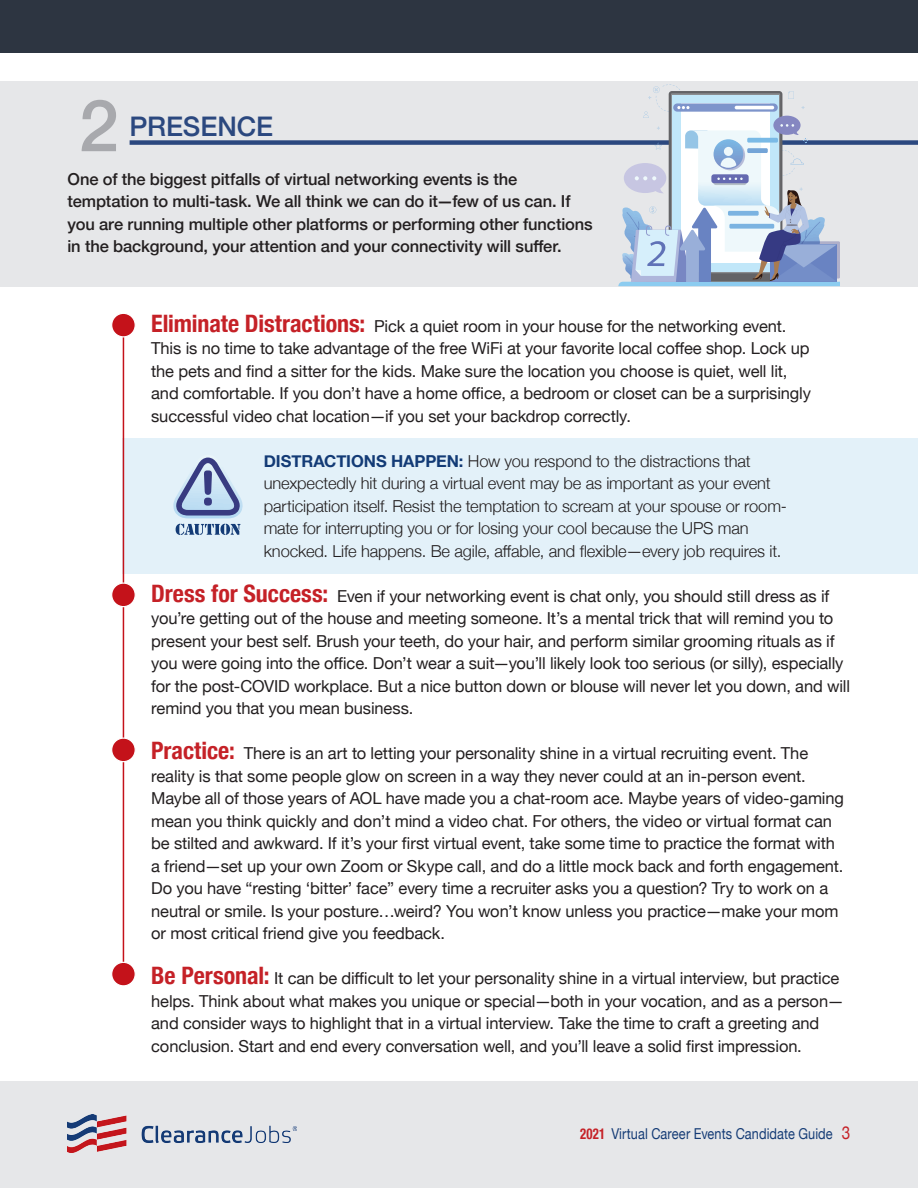
<style>
.page{position:relative;width:918px;height:1188px;background:#fff}
.page>*{position:absolute;margin:0;border:0;box-sizing:border-box;transform-origin:0 0}
.t1{font:500 72px "Helvetica Neue";color:#a8a9ad}
.t2{font:500 27px "Helvetica Neue";color:#2b487f}
.Chart_Head{font:16.5px/22.5px "Helvetica Neue";letter-spacing:-.01em;color:#231f20}
.Chart_Head-2{font:300 16.5px/22.5px "Helvetica Neue";letter-spacing:-.005em;color:#231f20}
.Chart_Head-3{font:500 16.5px/22.5px "Helvetica Neue";letter-spacing:-.005em;color:#231f20}
.t3{font:15px "Helvetica Neue";letter-spacing:.005em;color:#153c76;scale:.85 1}
.s1{font-weight:700;font-stretch:condensed;font-size:24px;color:#c52127}
.s2{font-weight:700;color:#133b76}
.s3{font-weight:700;font-stretch:condensed;color:#c52127}
.s4{font-size:18px;color:#c52127}
</style>
<div class="page">
<div style="left:0;top:1082px;width:918px;height:106px;background:#e6e7e9"></div>
<img style="left:68px;top:1115px;width:229px;height:37px">
<div style="left:0;top:81px;width:918px;height:205px;background:#e6e7e9"></div>
<div style="left:123px;top:439px;width:795px;height:135px;background:#e3f1f9"></div>
<hr style="left:123px;top:325px;width:1px;height:649px;background:#c4121a">
<div style="left:112px;top:313px;width:23px;height:24px;background:#c4121a;border-radius:50%"></div>
<div style="left:111px;top:313px;width:25px;height:24px;border:1px solid #fff;border-radius:50%"></div>
<div style="left:112px;top:583px;width:23px;height:24px;background:#c4121a;border-radius:50%"></div>
<div style="left:111px;top:583px;width:25px;height:24px;border:1px solid #fff;border-radius:50%"></div>
<div style="left:112px;top:738px;width:23px;height:24px;background:#c4121a;border-radius:50%"></div>
<div style="left:111px;top:738px;width:25px;height:24px;border:1px solid #fff;border-radius:50%"></div>
<div style="left:112px;top:962px;width:23px;height:24px;background:#c4121a;border-radius:50%"></div>
<div style="left:111px;top:962px;width:25px;height:24px;border:1px solid #fff;border-radius:50%"></div>
<div style="left:130px;top:140px;width:788px;height:5px;background:#2b487f"></div>
<div style="left:0;top:0;width:918px;height:52px;background:#2d3541"></div>
<svg style="left:618px;top:85px;width:222px;height:201px"></svg>
<svg style="left:173px;top:457px;width:70px;height:61px"></svg>
<svg style="left:176px;top:524px;width:65px;height:11px"></svg>
<p class="t1" style="left:79px;top:68px;width:42px">2</p>
<p class="t2" style="left:130px;top:105px;width:145px">PRESENCE</p>
<p class="Chart_Head-3" style="left:68px;top:166px;width:527px">One of the biggest pitfalls of virtual networking events is the temptation to multi-task. We all think we can do it—few of us can. If you are running multiple other platforms or performing other functions in the background, your attention and your connectivity will suffer.</p>
<p class="Chart_Head" style="left:151px;top:316px;width:661px"><span class="s1">Eliminate Distractions:</span> Pick a quiet room in your house for the networking event.<br>This is no time to take advantage of the free WiFi at your favorite local coffee shop. Lock up the pets and find a sitter for the kids. Make sure the location you choose is quiet, well lit, and comfortable. If you don’t have a home office, a bedroom or closet can be a surprisingly successful video chat location—if you set your backdrop correctly.</p>
<p class="Chart_Head-2" style="left:264px;top:448px;width:525px"><span class="s2">DISTRACTIONS HAPPEN:</span> How you respond to the distractions that unexpectedly hit during a virtual event may be as important as your event participation itself. Resist the temptation to scream at your spouse or room&shy;mate for interrupting you or for losing your cool because the UPS man knocked. Life happens. Be agile, affable, and flexible—every job requires it.</p>
<p class="Chart_Head" style="left:151px;top:586px;width:700px"><span class="s1">Dress for Success:</span> Even if your networking event is chat only, you should still dress as if you’re getting out of the house and meeting someone. It’s a mental trick that will remind you to present your best self. Brush your teeth, do your hair, and perform similar grooming rituals as if you were going into the office. Don’t wear a suit—you’ll likely look too serious (or silly), especially for the post-COVID workplace. But a nice button down or blouse will never let you down, and will remind you that you mean business.</p>
<p class="Chart_Head" style="left:151px;top:743px;width:694px"><span class="s1">Practice:</span> There is an art to letting your personality shine in a virtual recruiting event. The reality is that some people glow on screen in a way they never could at an in-person event.<br>Maybe all of those years of AOL have made you a chat-room ace. Maybe years of video-gaming mean you think quickly and don’t mind a video chat. For others, the video or virtual format can be stilted and awkward. If it’s your first virtual event, take some time to practice the format with a friend—set up your own Zoom or Skype call, and do a little mock back and forth engagement.<br>Do you have “resting ‘bitter’ face” every time a recruiter asks you a question? Try to work on a neutral or smile. Is your posture…weird? You won’t know unless you practice—make your mom or most critical friend give you feedback.</p>
<p class="Chart_Head" style="left:151px;top:968px;width:694px"><span class="s1">Be Personal:</span> It can be difficult to let your personality shine in a virtual interview, but practice helps. Think about what makes you unique or special—both in your vocation, and as a person— and consider ways to highlight that in a virtual interview. Take the time to craft a greeting and conclusion. Start and end every conversation well, and you’ll leave a solid first impression.</p>
<p class="t3" style="left:580px;top:1123px;width:320px"><span class="s3">2021</span> Virtual Career Events Candidate Guide <span class="s4">3</span></p>
</div>
